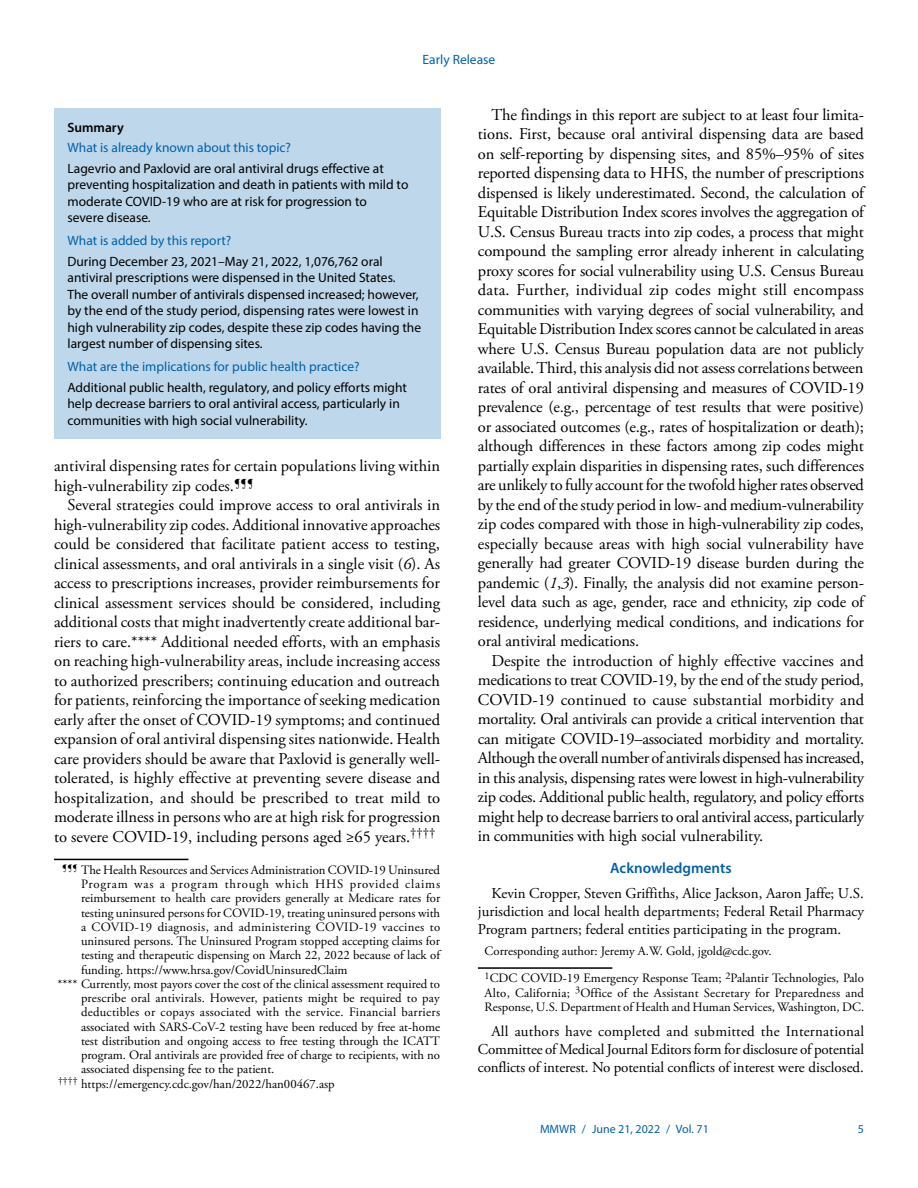
<style>
.page{position:relative;width:918px;height:1188px;background:#fff}
.page>*{position:absolute;margin:0;border:0;box-sizing:border-box;transform-origin:0 0}
.Paragraph{font:16.5px/19.5px "Adobe Garamond Pro";color:#000;text-align:justify}
.Conflict_of_Interest{font:15px/18px "Adobe Garamond Pro";letter-spacing:-.01em;color:#000;text-align:justify}
.Acknowledgment{font:15px/18px "Adobe Garamond Pro";color:#000;text-align:justify}
.Acknowledgment_Head{font:600 15px "Myriad Pro";color:#0061aa}
.Summary_Box_Text{font:13.5px/16.5px "Myriad Pro";color:#000}
.Summary_Box_Heading{font:13.5px "Myriad Pro";color:#0061aa}
.Summary_Box_Ttile{font:600 13.5px "Myriad Pro";color:#000}
.footnote_no_rule_tex{font:12.75px/14.2px "Adobe Garamond Pro";color:#000;text-align:justify}
.footnote_w_rule_text{font:12.75px/14.2px "Adobe Garamond Pro";color:#000;text-align:justify}
.Author_Affiliations{font:12.75px/14.2px "Adobe Garamond Pro";color:#000;text-align:justify}
.Corresponding_Author{font:12.75px "Adobe Garamond Pro";color:#000}
.t1{font:12px "Myriad Pro";color:#0061aa}
.s1{font-style:italic}
</style>
<div class="page">
<div style="left:54px;top:108px;width:386px;height:330px;background:#bfd7ea"></div>
<hr style="left:54px;top:859px;width:134px;height:1px;background:#000">
<hr style="left:478px;top:967px;width:134px;height:2px;background:#000">
<p class="Summary_Box_Heading" style="left:423px;top:51px;width:74px">Early Release</p>
<h1 class="Summary_Box_Ttile" style="left:68px;top:119px;width:58px">Summary</h1>
<h1 class="Summary_Box_Heading" style="left:68px;top:139px;width:225px">What is already known about this topic?</h1>
<p class="Summary_Box_Text" style="left:68px;top:160px;width:342px">Lagevrio and Paxlovid are oral antiviral drugs effective at preventing hospitalization and death in patients with mild to moderate COVID-19 who are at risk for progression to<br>severe disease.</p>
<h1 class="Summary_Box_Heading" style="left:68px;top:232px;width:165px">What is added by this report?</h1>
<p class="Summary_Box_Text" style="left:68px;top:253px;width:355px">During December 23, 2021–May 21, 2022, 1,076,762 oral antiviral prescriptions were dispensed in the United States.<br>The overall number of antivirals dispensed increased; however, by the end of the study period, dispensing rates were lowest in high vulnerability zip codes, despite these zip codes having the largest number of dispensing sites.</p>
<h1 class="Summary_Box_Heading" style="left:68px;top:358px;width:294px">What are the implications for public health practice?</h1>
<p class="Summary_Box_Text" style="left:68px;top:379px;width:341px">Additional public health, regulatory, and policy efforts might help decrease barriers to oral antiviral access, particularly in communities with high social vulnerability.</p>
<p class="Paragraph" style="left:54px;top:457px;width:388px">antiviral dispensing rates for certain populations living within high-vulnerability zip codes.<sup>¶¶¶</sup></p>
<p class="Paragraph" style="left:54px;top:496px;width:388px;text-indent:14px">Several strategies could improve access to oral antivirals in high-vulnerability zip codes. Additional innovative approaches could be considered that facilitate patient access to testing, clinical assessments, and oral antivirals in a single visit (<span class="s1">6</span>). As access to prescriptions increases, provider reimbursements for clinical assessment services should be considered, including additional costs that might inadvertently create additional bar&shy;riers to care.**** Additional needed efforts, with an emphasis on reaching high-vulnerability areas, include increasing access to authorized prescribers; continuing education and outreach for patients, reinforcing the importance of seeking medication early after the onset of COVID-19 symptoms; and continued expansion of oral antiviral dispensing sites nationwide. Health care providers should be aware that Paxlovid is generally well&shy;tolerated, is highly effective at preventing severe disease and hospitalization, and should be prescribed to treat mild to moderate illness in persons who are at high risk for progression to severe COVID-19, including persons aged ≥65 years.<sup>††††</sup></p>
<p class="footnote_w_rule_text" style="left:81px;top:863px;width:361px;text-indent:-19px"><sup>¶¶¶</sup> The Health Resources and Services Administration COVID-19 Uninsured Program was a program through which HHS provided claims reimbursement to health care providers generally at Medicare rates for testing uninsured persons for COVID-19, treating uninsured persons with a COVID-19 diagnosis, and administering COVID-19 vaccines to uninsured persons. The Uninsured Program stopped accepting claims for testing and therapeutic dispensing on March 22, 2022 because of lack of funding. https://www.hrsa.gov/CovidUninsuredClaim</p>
<p class="footnote_no_rule_tex" style="left:81px;top:977px;width:361px;text-indent:-23px">**** Currently, most payors cover the cost of the clinical assessment required to prescribe oral antivirals. However, patients might be required to pay deductibles or copays associated with the service. Financial barriers associated with SARS-CoV-2 testing have been reduced by free at-home test distribution and ongoing access to free testing through the ICATT program. Oral antivirals are provided free of charge to recipients, with no associated dispensing fee to the patient.</p>
<p class="footnote_no_rule_tex" style="left:58px;top:1077px;width:278px"><sup>††††</sup> https://emergency.cdc.gov/han/2022/han00467.asp</p>
<p class="Paragraph" style="left:478px;top:106px;width:388px;text-indent:14px">The findings in this report are subject to at least four limita&shy;tions. First, because oral antiviral dispensing data are based on self-reporting by dispensing sites, and 85%–95% of sites reported dispensing data to HHS, the number of prescriptions dispensed is likely underestimated. Second, the calculation of Equitable Distribution Index scores involves the aggregation of U.S. Census Bureau tracts into zip codes, a process that might compound the sampling error already inherent in calculating proxy scores for social vulnerability using U.S. Census Bureau data. Further, individual zip codes might still encompass communities with varying degrees of social vulnerability, and Equitable Distribution Index scores cannot be calculated in areas where U.S. Census Bureau population data are not publicly available. Third, this analysis did not assess correlations between rates of oral antiviral dispensing and measures of COVID-19 prevalence (e.g., percentage of test results that were positive) or associated outcomes (e.g., rates of hospitalization or death); although differences in these factors among zip codes might partially explain disparities in dispensing rates, such differences are unlikely to fully account for the twofold higher rates observed by the end of the study period in low- and medium-vulnerability zip codes compared with those in high-vulnerability zip codes, especially because areas with high social vulnerability have generally had greater COVID-19 disease burden during the pandemic (<span class="s1">1</span>,<span class="s1">3</span>). Finally, the analysis did not examine person&shy;level data such as age, gender, race and ethnicity, zip code of residence, underlying medical conditions, and indications for oral antiviral medications.</p>
<p class="Paragraph" style="left:478px;top:652px;width:388px;text-indent:14px">Despite the introduction of highly effective vaccines and medications to treat COVID-19, by the end of the study period, COVID-19 continued to cause substantial morbidity and mortality. Oral antivirals can provide a critical intervention that can mitigate COVID-19–associated morbidity and mortality.<br>Although the overall number of antivirals dispensed has increased, in this analysis, dispensing rates were lowest in high-vulnerability zip codes. Additional public health, regulatory, and policy efforts might help to decrease barriers to oral antiviral access, particularly in communities with high social vulnerability.</p>
<h1 class="Acknowledgment_Head" style="left:610px;top:858px;width:123px">Acknowledgments</h1>
<p class="Acknowledgment" style="left:478px;top:884px;width:388px;text-indent:14px">Kevin Cropper, Steven Griffiths, Alice Jackson, Aaron Jaffe; U.S. jurisdiction and local health departments; Federal Retail Pharmacy Program partners; federal entities participating in the program.</p>
<p class="Corresponding_Author" style="left:485px;top:943px;width:288px">Corresponding author: Jeremy A.W. Gold, jgold@cdc.gov.</p>
<p class="Author_Affiliations" style="left:485px;top:972px;width:381px"><sup>1</sup>CDC COVID-19 Emergency Response Team; <sup>2</sup>Palantir Technologies, Palo Alto, California; <sup>3</sup>Office of the Assistant Secretary for Preparedness and Response, U.S. Department of Health and Human Services, Washington, DC.</p>
<p class="Conflict_of_Interest" style="left:478px;top:1022px;width:388px;text-indent:14px">All authors have completed and submitted the International Committee of Medical Journal Editors form for disclosure of potential conflicts of interest. No potential conflicts of interest were disclosed.</p>
<p class="t1" style="left:540px;top:1121px;width:170px">MMWR / June 21, 2022 / Vol. 71</p>
<p class="t1" style="left:858px;top:1121px;width:8px">5</p>
</div>
